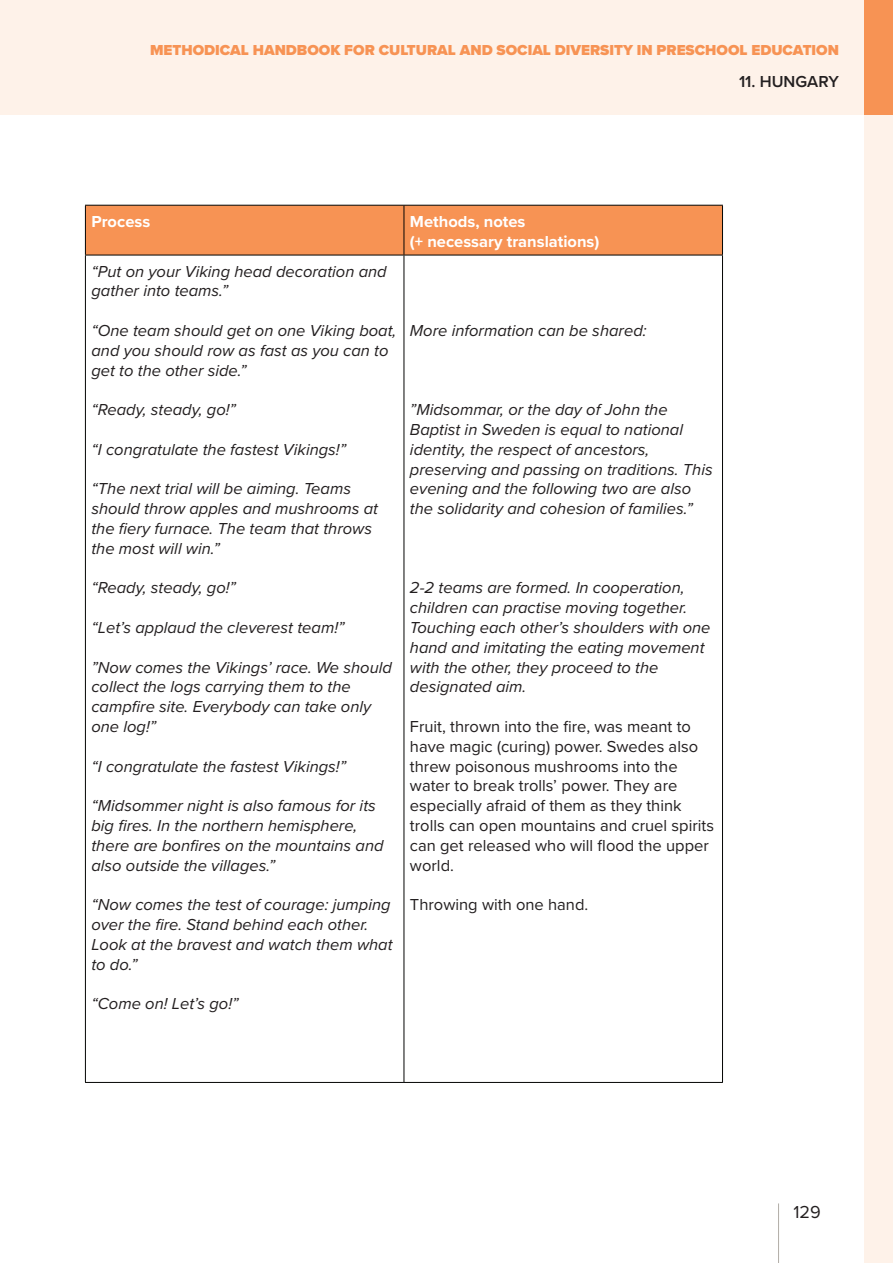
<style>
.page{position:relative;width:893px;height:1263px;background:#fff}
.page>*{position:absolute;margin:0;border:0;box-sizing:border-box;transform-origin:0 0}
.t1{font:18px "Proxima Nova";color:#231f20}
.t2{font:italic 16.5px/19.8px "Proxima Nova";color:#231f20}
.t3{font:16.5px/19.8px "Proxima Nova";color:#231f20}
.t4{font:700 16.5px/19.8px "Proxima Nova";color:#fff}
.t5{font:600 16.5px "Proxima Nova";color:#231f20}
.t6{font:900 15px "Proxima Nova";color:#f79354}
</style>
<div class="page">
<div style="left:864px;top:0;width:29px;height:1263px;background:#fef2e9"></div>
<hr style="left:778px;top:1203px;width:1px;height:60px;background:#b1ada7">
<div style="left:0;top:0;width:893px;height:115px;background:#fef2e9"></div>
<div style="left:864px;top:0;width:29px;height:115px;background:#f79354"></div>
<div style="left:86px;top:206px;width:636px;height:49px;background:#f79354"></div>
<hr style="left:85px;top:205px;width:319px;height:1px;background:#040503">
<hr style="left:85px;top:206px;width:1px;height:49px;background:#040503">
<hr style="left:404px;top:205px;width:319px;height:1px;background:#040503">
<hr style="left:404px;top:206px;width:1px;height:49px;background:#040503">
<hr style="left:722px;top:206px;width:1px;height:49px;background:#040503">
<hr style="left:85px;top:255px;width:319px;height:1px;background:#040503">
<hr style="left:85px;top:255px;width:1px;height:827px;background:#040503">
<hr style="left:404px;top:255px;width:319px;height:1px;background:#040503">
<hr style="left:404px;top:255px;width:1px;height:827px;background:#040503">
<hr style="left:722px;top:255px;width:1px;height:827px;background:#040503">
<hr style="left:85px;top:1082px;width:319px;height:1px;background:#040503">
<hr style="left:404px;top:1082px;width:319px;height:1px;background:#040503">
<p class="t6" style="left:150px;top:39px;width:690px">METHODICAL HANDBOOK FOR CULTURAL AND SOCIAL DIVERSITY IN PRESCHOOL EDUCATION</p>
<p class="t5" style="left:739px;top:69px;width:101px">11. HUNGARY</p>
<p class="t4" style="left:91px;top:211px;width:60px">Process</p>
<p class="t4" style="left:410px;top:211px;width:191px">Methods, notes<br>(+ necessary translations)</p>
<p class="t2" style="left:91px;top:260px;width:297px">“Put on your Viking head decoration and gather into teams.”</p>
<p class="t2" style="left:91px;top:320px;width:307px">“One team should get on one Viking boat, and you should row as fast as you can to get to the other side.”</p>
<p class="t2" style="left:91px;top:399px;width:146px">“Ready, steady, go!”</p>
<p class="t2" style="left:91px;top:439px;width:256px">“I congratulate the fastest Vikings!”</p>
<p class="t2" style="left:91px;top:478px;width:288px">“The next trial will be aiming. Teams should throw apples and mushrooms at the fiery furnace. The team that throws the most will win.”</p>
<p class="t2" style="left:91px;top:577px;width:146px">“Ready, steady, go!”</p>
<p class="t2" style="left:91px;top:617px;width:255px">“Let’s applaud the cleverest team!”</p>
<p class="t2" style="left:91px;top:656px;width:302px">”Now comes the Vikings’ race. We should collect the logs carrying them to the campfire site. Everybody can take only one log!”</p>
<p class="t2" style="left:91px;top:755px;width:256px">“I congratulate the fastest Vikings!”</p>
<p class="t2" style="left:91px;top:795px;width:294px">“Midsommer night is also famous for its big fires. In the northern hemisphere, there are bonfires on the mountains and also outside the villages.”</p>
<p class="t2" style="left:91px;top:894px;width:303px">“Now comes the test of courage: jumping over the fire. Stand behind each other.<br>Look at the bravest and watch them what to do.”</p>
<p class="t2" style="left:91px;top:993px;width:149px">“Come on! Let’s go!”</p>
<p class="t2" style="left:410px;top:320px;width:238px">More information can be shared:</p>
<p class="t2" style="left:410px;top:399px;width:304px">”Midsommar, or the day of John the Baptist in Sweden is equal to national identity, the respect of ancestors, preserving and passing on traditions. This evening and the following two are also the solidarity and cohesion of families.”</p>
<p class="t2" style="left:410px;top:577px;width:302px">2-2 teams are formed. In cooperation, children can practise moving together.<br>Touching each other’s shoulders with one hand and imitating the eating movement with the other, they proceed to the designated aim.</p>
<p class="t3" style="left:410px;top:716px;width:306px">Fruit, thrown into the fire, was meant to have magic (curing) power. Swedes also threw poisonous mushrooms into the water to break trolls’ power. They are especially afraid of them as they think trolls can open mountains and cruel spirits can get released who will flood the upper world.</p>
<p class="t3" style="left:410px;top:894px;width:180px">Throwing with one hand.</p>
<p class="t1" style="left:793px;top:1198px;width:29px">129</p>
</div>
